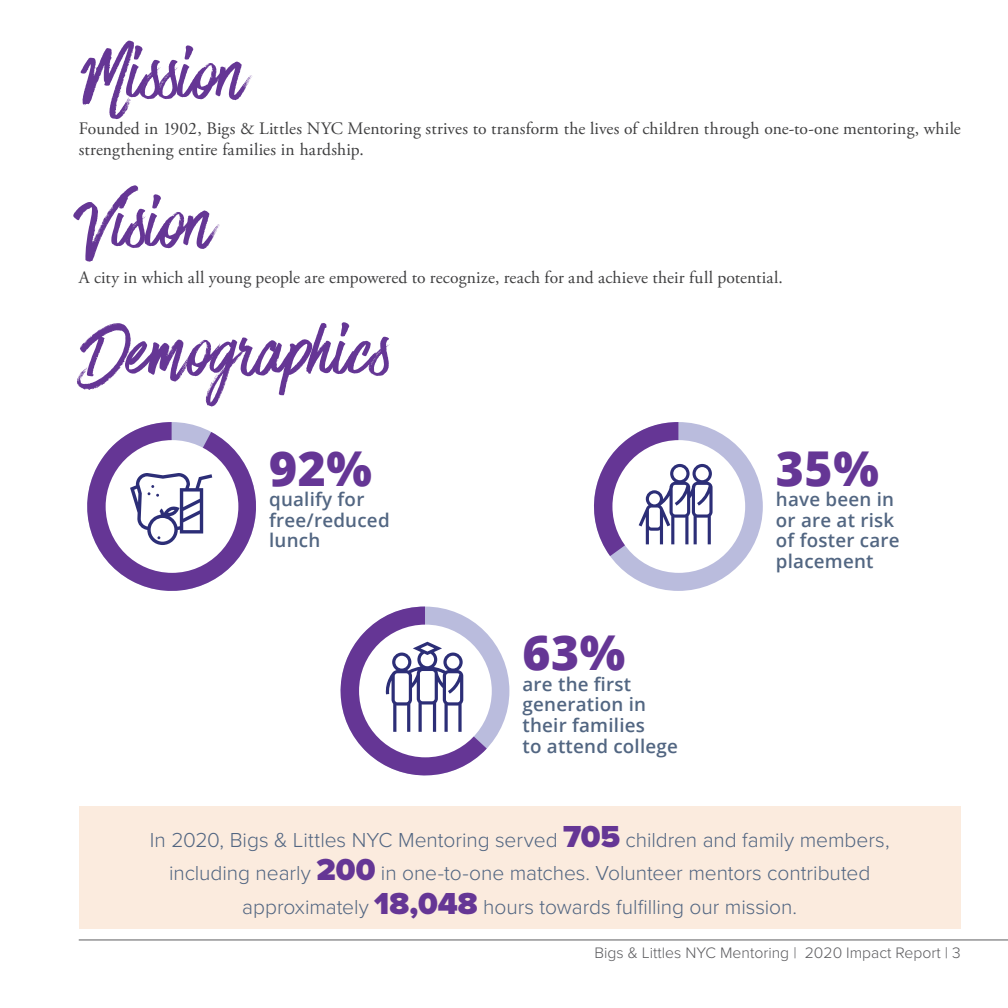
<style>
.page{position:relative;width:1008px;height:1008px;background:#fff}
.page>*{position:absolute;margin:0;border:0;box-sizing:border-box;transform-origin:0 0}
.t1{font:84px "Have Heart One";letter-spacing:.01em;color:#653695}
.t2{font:800 47.95px "Open Sans";color:#653695}
.Header_1{font:300 21px/33.2px "Proxima Nova";letter-spacing:-.005em;color:#526682;text-align:center}
.t3{font:600 18.72px/20.7px "Open Sans";letter-spacing:.01em;color:#526682}
.body_copy{font:17.5px/21px "Adobe Garamond Pro";letter-spacing:.01em;color:#3e3e3f}
.t4{font:300 15.75px "Proxima Nova";color:#5c5c5f}
.s1{font-weight:900;font-size:31.5px;color:#653695}
</style>
<div class="page">
<hr style="left:79px;top:940px;width:929px;height:1px;background:#5c5c5f">
<div style="left:594px;top:422px;width:169px;height:169px;background:#babcdd;border-radius:50%"></div>
<svg style="left:594px;top:422px;width:148px;height:148px"></svg>
<div style="left:341px;top:607px;width:168px;height:168px;background:#babcdd;border-radius:50%"></div>
<svg style="left:340px;top:607px;width:148px;height:169px"></svg>
<svg style="left:87px;top:422px;width:169px;height:169px"></svg>
<div style="left:79px;top:806px;width:882px;height:123px;background:#fbebde"></div>
<h2 class="t1" style="left:79px;top:29px;width:165px">Mission</h2>
<p class="body_copy" style="left:79px;top:119px;width:884px">Founded in 1902, Bigs &amp; Littles NYC Mentoring strives to transform the lives of children through one-to-one mentoring, while strengthening entire families in hardship.</p>
<h2 class="t1" style="left:79px;top:178px;width:133px">Vision</h2>
<p class="body_copy" style="left:79px;top:268px;width:706px">A city in which all young people are empowered to recognize, reach for and achieve their full potential.</p>
<h2 class="t1" style="left:79px;top:306px;width:312px">Demographics</h2>
<p class="t2" style="left:269px;top:432px;width:104px">92%</p>
<p class="t3" style="left:269px;top:489px;width:122px">qualify for free/reduced lunch</p>
<p class="t2" style="left:523px;top:616px;width:104px">63%</p>
<p class="t3" style="left:523px;top:673px;width:157px">are the first generation in their families<br>to attend college</p>
<p class="t2" style="left:776px;top:432px;width:104px">35%</p>
<p class="t3" style="left:776px;top:489px;width:125px">have been in or are at risk of foster care placement</p>
<p class="Header_1" style="left:150px;top:822px;width:741px">In 2020, Bigs &amp; Littles NYC Mentoring served <span class="s1">705</span> children and family members, including nearly <span class="s1">200</span> in one-to-one matches. Volunteer mentors contributed approximately <span class="s1">18,048</span> hours towards fulfilling our mission.</p>
<p class="t4" style="left:594px;top:941px;width:368px">Bigs &amp; Littles NYC Mentoring | 2020 Impact Report | 3</p>
</div>
